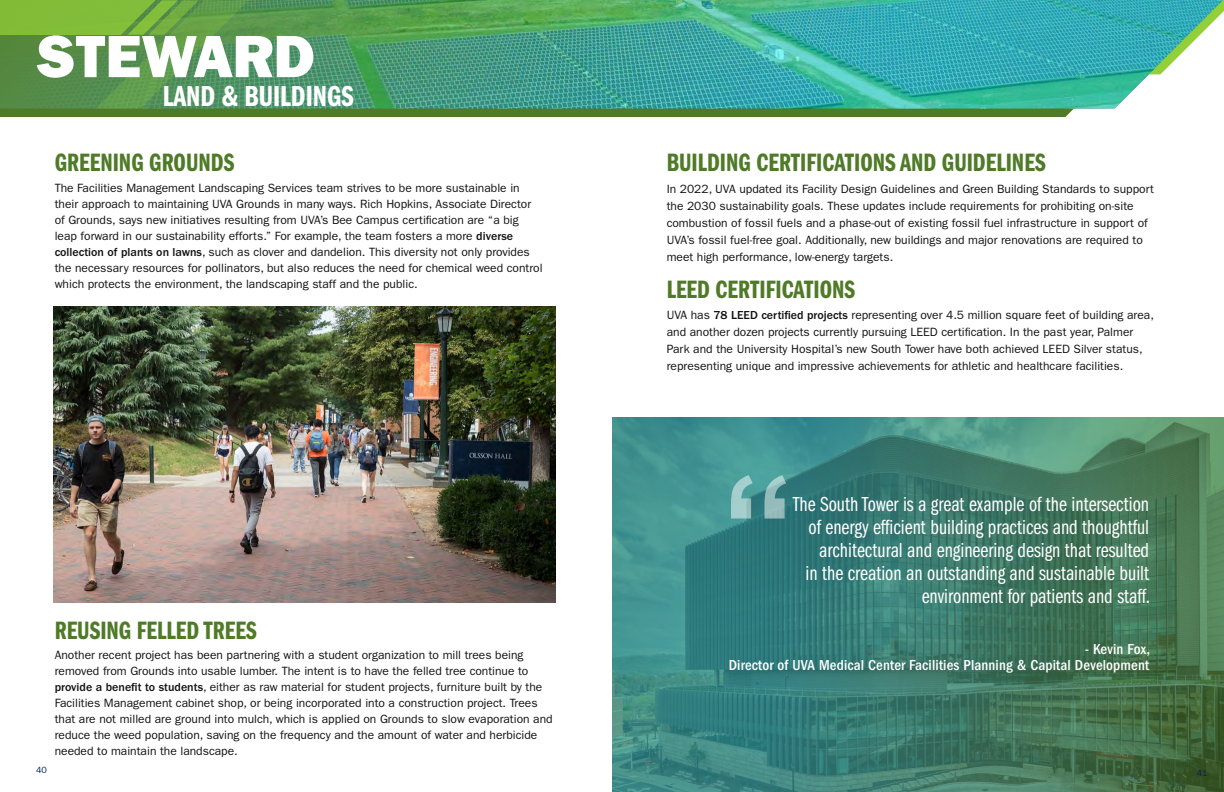
<style>
.page{position:relative;width:1224px;height:792px;background:#fff}
.page>*{position:absolute;margin:0;border:0;box-sizing:border-box;transform-origin:0 0}
.t1{font:60px "ITC Franklin Gothic Std Hvy";color:#fff}
.H2-SpreadTitle{font:30px "ITC Franklin Gothic Std Dm Cp";color:#fff}
.H3-Steward{font:26px "ITC Franklin Gothic Std Dm Cp";color:#4f7a27}
.PullQuote{font:21px/23px "ITC Franklin Gothic Std Bk Cp";color:#fff;text-align:right}
.PullQuote_Source{font:500 condensed 15px/16px "ITC Franklin Gothic Std";letter-spacing:.01em;color:#fff;text-align:right}
.t2{font:12px/16px "ITC Franklin Gothic Std";color:#121212}
.t3{font:9px "ITC Franklin Gothic Std";color:#00225d}
.s1{font-weight:500}
</style>
<div class="page">
<img style="left:0;top:0;width:1224px;height:117px">
<img style="left:53px;top:306px;width:503px;height:297px">
<svg style="left:612px;top:417px;width:612px;height:375px;background:#3f7e6f"></svg>
<svg style="left:731px;top:475px;width:55px;height:44px;background:#70abaa"></svg>
<h1 class="t1" style="left:36px;top:21px;width:280px">STEWARD</h1>
<h2 class="H2-SpreadTitle" style="left:163px;top:80px;width:193px">LAND &amp; BUILDINGS</h2>
<h3 class="H3-Steward" style="left:55px;top:148px;width:181px">GREENING GROUNDS</h3>
<p class="t2" style="left:55px;top:180px;width:489px">The Facilities Management Landscaping Services team strives to be more sustainable in their approach to maintaining UVA Grounds in many ways. Rich Hopkins, Associate Director of Grounds, says new initiatives resulting from UVA’s Bee Campus certification are “a big leap forward in our sustainability efforts.” For example, the team fosters a more <span class="s1">diverse collection of plants on lawns</span>, such as clover and dandelion. This diversity not only provides the necessary resources for pollinators, but also reduces the need for chemical weed control which protects the environment, the landscaping staff and the public.</p>
<h3 class="H3-Steward" style="left:55px;top:616px;width:204px">REUSING FELLED TREES</h3>
<p class="t2" style="left:55px;top:647px;width:499px">Another recent project has been partnering with a student organization to mill trees being removed from Grounds into usable lumber. The intent is to have the felled tree continue to <span class="s1">provide a benefit to students</span>, either as raw material for student projects, furniture built by the Facilities Management cabinet shop, or being incorporated into a construction project. Trees that are not milled are ground into mulch, which is applied on Grounds to slow evaporation and reduce the weed population, saving on the frequency and the amount of water and herbicide needed to maintain the landscape.</p>
<h3 class="H3-Steward" style="left:667px;top:148px;width:380px">BUILDING CERTIFICATIONS AND GUIDELINES</h3>
<p class="t2" style="left:667px;top:180px;width:489px;line-height:17px">In 2022, UVA updated its Facility Design Guidelines and Green Building Standards to support the 2030 sustainability goals. These updates include requirements for prohibiting on-site combustion of fossil fuels and a phase-out of existing fossil fuel infrastructure in support of UVA’s fossil fuel-free goal. Additionally, new buildings and major renovations are required to meet high performance, low-energy targets.</p>
<h3 class="H3-Steward" style="left:667px;top:275px;width:190px">LEED CERTIFICATIONS</h3>
<p class="t2" style="left:667px;top:307px;width:489px;line-height:17px">UVA has <span class="s1">78 LEED certified projects</span> representing over 4.5 million square feet of building area, and another dozen projects currently pursuing LEED certification. In the past year, Palmer Park and the University Hospital’s new South Tower have both achieved LEED Silver status, representing unique and impressive achievements for athletic and healthcare facilities.</p>
<p class="PullQuote" style="left:793px;top:493px;width:359px">The South Tower is a great example of the intersection of energy efficient building practices and thoughtful architectural and engineering design that resulted<br>in the creation an outstanding and sustainable built environment for patients and staff.</p>
<p class="PullQuote_Source" style="left:729px;top:641px;width:423px">- Kevin Fox,<br>Director of UVA Medical Center Facilities Planning &amp; Capital Development</p>
<p class="t3" style="left:36px;top:765px;width:12px">40</p>
<p class="t3" style="left:1197px;top:768px;width:12px">41</p>
</div>
